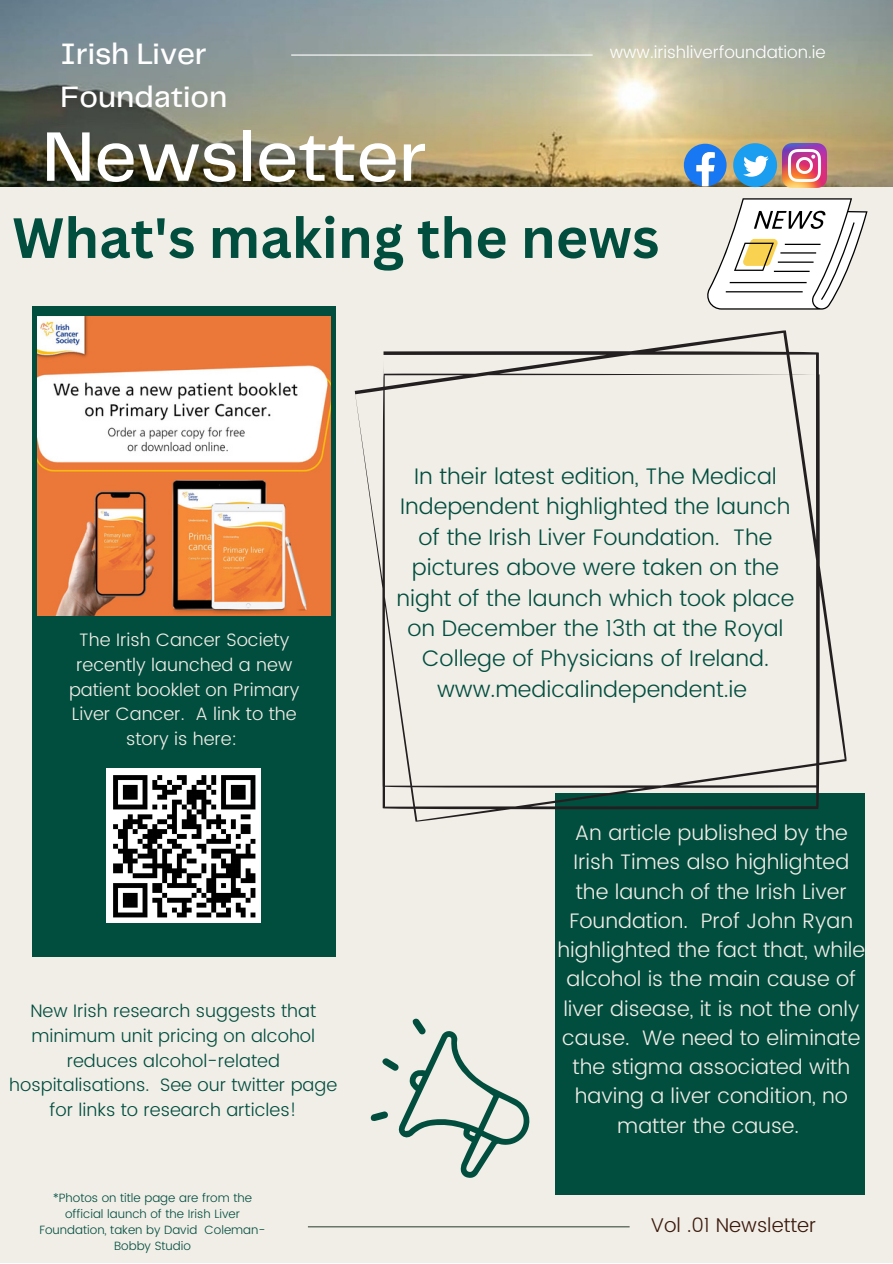
<style>
.page{position:relative;width:893px;height:1264px;background:#fff}
.page>*{position:absolute;margin:0;border:0;box-sizing:border-box;transform-origin:0 0}
.t1{font:500 72.75px "Telegraf";color:#fff}
.t2{font:700 55.5px "Canva Sans";color:#014e3e}
.t3{font:500 30.6px/42.8px "Telegraf";color:#fff}
.t4{font:300 22.5px/30.3px "Poppins";color:#014e3e;text-align:center}
.t5{font:300 21px/29.2px "Poppins";color:#f1eee8;text-align:center}
.t6{font:300 19.95px "Poppins";color:#3c1a0c}
.t7{font:300 18px/24.8px "Poppins";color:#014e3e;text-align:center}
.t8{font:300 18px/24.8px "Poppins";color:#f1eee8;text-align:center}
.t9{font:300 16.95px "Poppins";color:#fff}
.t10{font:300 12px/16px "Poppins";color:#014e3e;text-align:center}
</style>
<div class="page">
<div style="left:0;top:0;width:892px;height:1262px;background:#f1eee8"></div>
<hr style="left:308px;top:1226px;width:321px;height:1px;background:#3e4e40">
<img style="left:0;top:0;width:892px;height:187px">
<hr style="left:291px;top:54px;width:301px;height:2px;background:#fff">
<div style="left:32px;top:306px;width:304px;height:650px;background:#014e3e"></div>
<img style="left:38px;top:316px;width:292px;height:299px">
<img style="left:107px;top:768px;width:154px;height:154px">
<svg style="left:707px;top:198px;width:160px;height:111px"></svg>
<div style="left:555px;top:793px;width:310px;height:402px;background:#014e3e"></div>
<svg style="left:683px;top:144px;width:43px;height:42px"></svg>
<svg style="left:733px;top:143px;width:44px;height:44px"></svg>
<img style="left:782px;top:143px;width:44px;height:44px">
<svg style="left:355px;top:330px;width:492px;height:492px"></svg>
<svg style="left:371px;top:1018px;width:159px;height:159px"></svg>
<h3 class="t3" style="left:60px;top:34px;width:168px">Irish Liver<br>Foundation</h3>
<p class="t9" style="left:610px;top:42px;width:217px">www.irishliverfoundation.ie</p>
<h1 class="t1" style="left:42px;top:125px;width:386px">Newsletter</h1>
<h2 class="t2" style="left:12px;top:199px;width:648px">What's making the news</h2>
<p class="t8" style="left:69px;top:627px;width:232px">The Irish Cancer Society recently launched a new patient booklet on Primary<br>Liver Cancer. A link to the story is here:</p>
<p class="t7" style="left:9px;top:998px;width:329px">New Irish research suggests that minimum unit pricing on alcohol reduces alcohol-related hospitalisations. See our twitter page for links to research articles!</p>
<p class="t10" style="left:39px;top:1189px;width:227px">*Photos on title page are from the official launch of the Irish Liver<br>Foundation, taken by David Coleman-<br>Bobby Studio</p>
<p class="t4" style="left:396px;top:461px;width:399px">In their latest edition, The Medical Independent highlighted the launch of the Irish Liver Foundation. The pictures above were taken on the night of the launch which took place on December the 13th at the Royal College of Physicians of Ireland. www.medicalindependent.ie</p>
<p class="t5" style="left:557px;top:818px;width:309px">An article published by the<br>Irish Times also highlighted the launch of the Irish Liver<br>Foundation. Prof John Ryan highlighted the fact that, while alcohol is the main cause of liver disease, it is not the only cause. We need to eliminate the stigma associated with having a liver condition, no matter the cause.</p>
<p class="t6" style="left:651px;top:1213px;width:167px">Vol .01 Newsletter</p>
</div>
